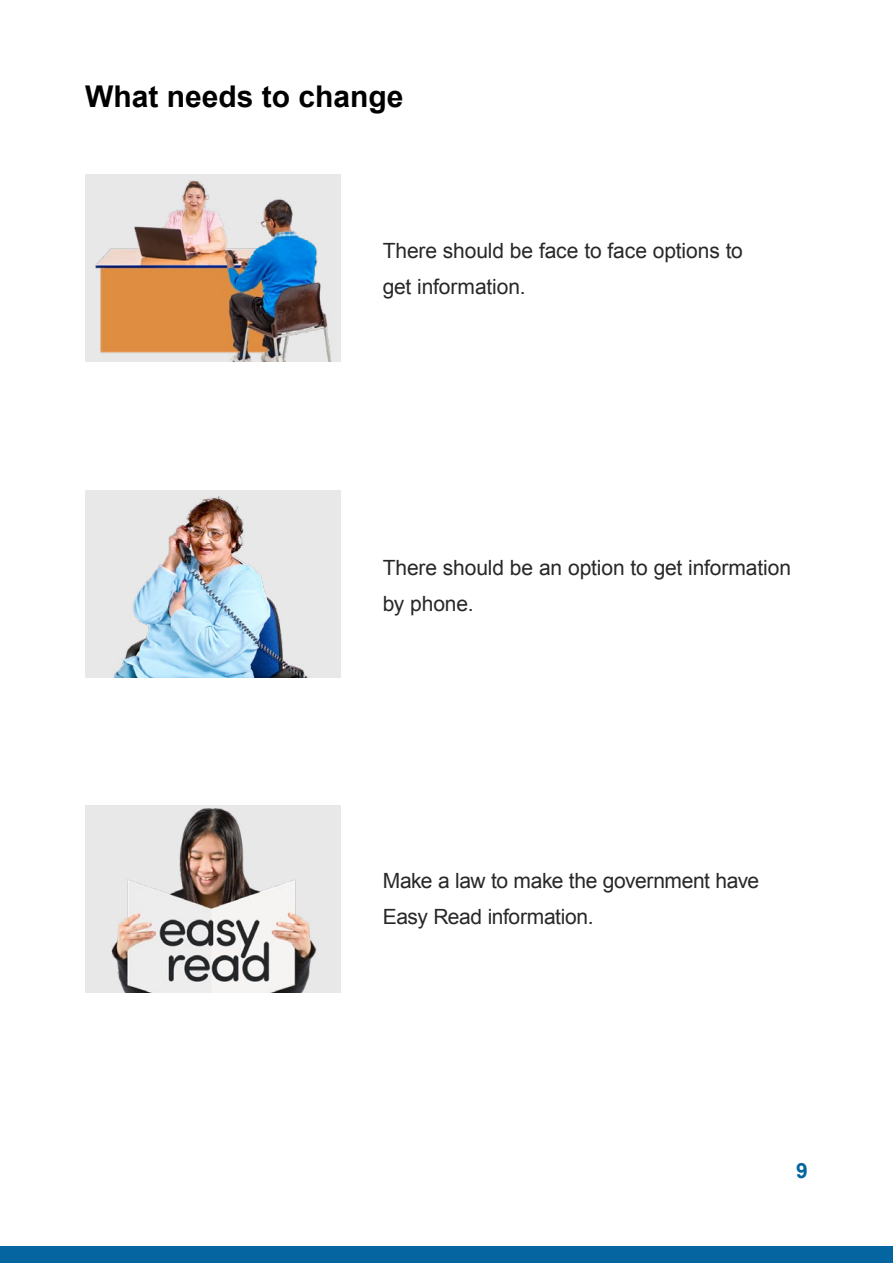
<style>
.page{position:relative;width:893px;height:1263px;background:#fff}
.page>*{position:absolute;margin:0;border:0;box-sizing:border-box;transform-origin:0 0}
.t1{font:700 30px "Arial";color:#000}
.Body_USE{font:21px/36px "Arial";letter-spacing:-.01em;color:#292829}
.t2{font:700 21px "Arial";color:#0465a0}
</style>
<div class="page">
<div style="left:0;top:1246px;width:893px;height:17px;background:#0465a0"></div>
<div style="left:85px;top:490px;width:255px;height:188px;background:#e8e8e8"></div>
<img style="left:113px;top:496px;width:197px;height:182px">
<div style="left:85px;top:805px;width:255px;height:187px;background:#e8e8e8"></div>
<img style="left:111px;top:808px;width:206px;height:184px">
<div style="left:85px;top:175px;width:255px;height:187px;background:#e8e8e8"></div>
<img style="left:95px;top:180px;width:237px;height:182px">
<p class="t1" style="left:85px;top:77px;width:320px">What needs to change</p>
<p class="Body_USE" style="left:383px;top:233px;width:362px">There should be face to face options to get information.</p>
<p class="Body_USE" style="left:383px;top:550px;width:410px">There should be an option to get information by phone.</p>
<p class="Body_USE" style="left:383px;top:863px;width:378px">Make a law to make the government have<br>Easy Read information.</p>
<p class="t2" style="left:796px;top:1157px;width:13px">9</p>
</div>
